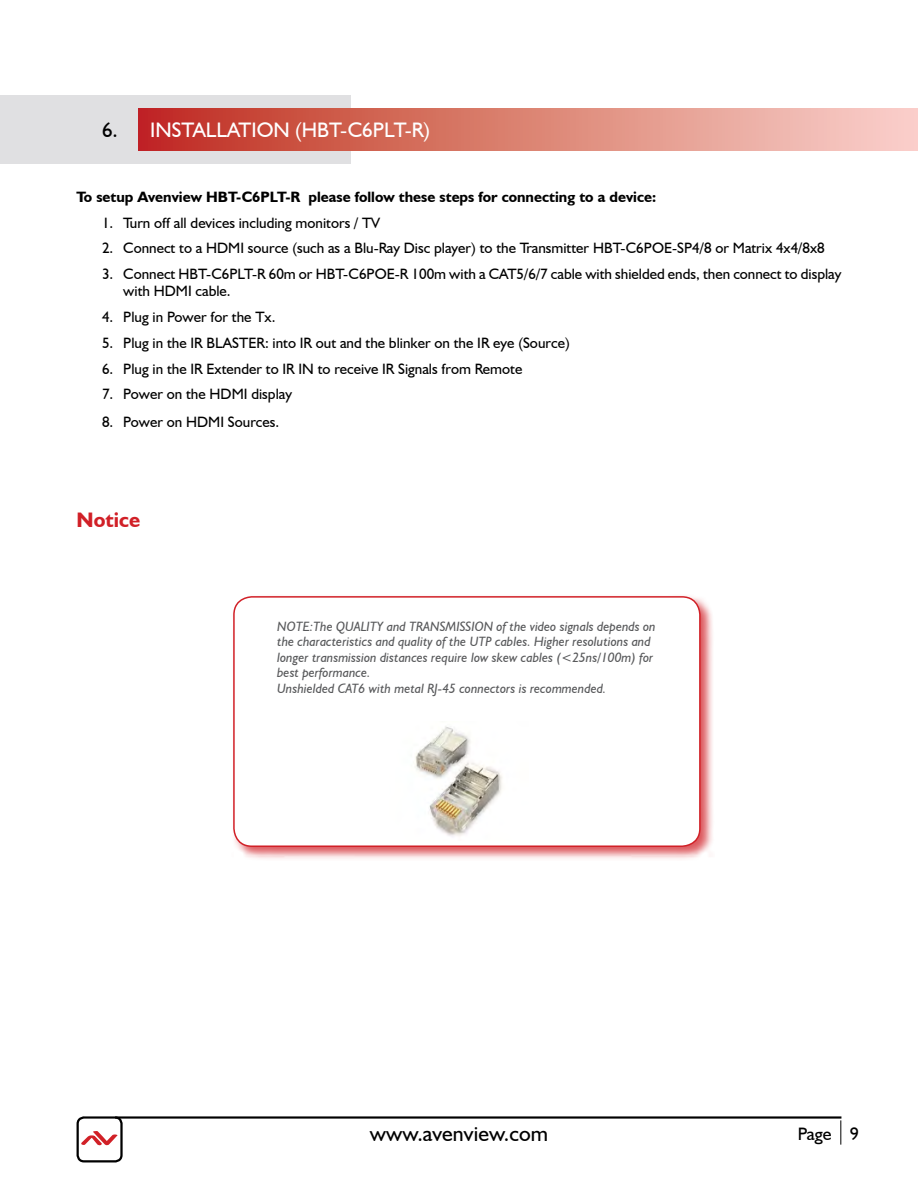
<style>
.page{position:relative;width:918px;height:1188px;background:#fff}
.page>*{position:absolute;margin:0;border:0;box-sizing:border-box;transform-origin:0 0}
.t1{font:21.75px "Humanist 521 BT";letter-spacing:.005em;color:#000}
.t2{font:21px "Humanist 521 BT";color:#fff}
.t3{font:700 21px "Humanist 521 BT";color:#d12027}
.t4{font:18px "Humanist 521 BT";color:#000}
.t5{font:15px/17.2px "Humanist 521 BT";color:#000}
.t6{font:700 15px "Humanist 521 BT";color:#000}
.t7{font:italic 13.5px/15.5px "Humanist 521 BT";color:#58595b}
.s1{color:#000}
</style>
<div class="page">
<hr style="left:84px;top:1116px;width:757px;height:3px;background:#000">
<svg style="left:840px;top:1120px;width:1px;height:25px"></svg>
<svg style="left:81px;top:1131px;width:37px;height:15px"></svg>
<div style="left:77px;top:1116px;width:46px;height:46px;border:2px solid #000;border-radius:6px"></div>
<div style="left:0;top:96px;width:351px;height:68px;background:#e0e0e2"></div>
<div style="left:138px;top:109px;width:780px;height:42px;background:linear-gradient(to right,#be2d1e,#fad5cb)"></div>
<div style="left:231px;top:594px;width:484px;height:267px;background:#d12027;opacity:.75"></div>
<div style="left:234px;top:597px;width:466px;height:249px;background:#fff;border-radius:18px"></div>
<div style="left:233px;top:596px;width:468px;height:251px;border:2px solid #d12027;border-radius:18px"></div>
<img style="left:415px;top:726px;width:87px;height:111px">
<h2 class="t2" style="left:102px;top:117px;width:330px"><span class="s1">6.</span> INSTALLATION (HBT-C6PLT-R)</h2>
<p class="t6" style="left:77px;top:187px;width:581px">To setup Avenview HBT-C6PLT-R please follow these steps for connecting to a device:</p>
<p class="t5" style="left:102px;top:214px;width:280px">1. Turn off all devices including monitors / TV</p>
<p class="t5" style="left:102px;top:239px;width:724px">2. Connect to a HDMI source (such as a Blu-Ray Disc player) to the Transmitter HBT-C6POE-SP4/8 or Matrix 4x4/8x8</p>
<p class="t5" style="left:123px;top:265px;width:720px;text-indent:-21px">3. Connect HBT-C6PLT-R 60m or HBT-C6POE-R 100m with a CAT5/6/7 cable with shielded ends, then connect to display with HDMI cable.</p>
<p class="t5" style="left:102px;top:308px;width:175px">4. Plug in Power for the Tx.</p>
<p class="t5" style="left:102px;top:334px;width:469px">5. Plug in the IR BLASTER: into IR out and the blinker on the IR eye (Source)</p>
<p class="t5" style="left:102px;top:360px;width:422px">6. Plug in the IR Extender to IR IN to receive IR Signals from Remote</p>
<p class="t5" style="left:102px;top:385px;width:192px">7. Power on the HDMI display</p>
<p class="t5" style="left:102px;top:413px;width:179px">8. Power on HDMI Sources.</p>
<h2 class="t3" style="left:77px;top:507px;width:65px">Notice</h2>
<p class="t7" style="left:277px;top:618px;width:380px">NOTE:The QUALITY and TRANSMISSION of the video signals depends on the characteristics and quality of the UTP cables. Higher resolutions and longer transmission distances require low skew cables (&lt;25ns/100m) for best performance.<br>Unshielded CAT6 with metal RJ-45 connectors is recommended.</p>
<h1 class="t1" style="left:370px;top:1120px;width:180px">www.avenview.com</h1>
<p class="t4" style="left:798px;top:1123px;width:62px">Page 9</p>
</div>
